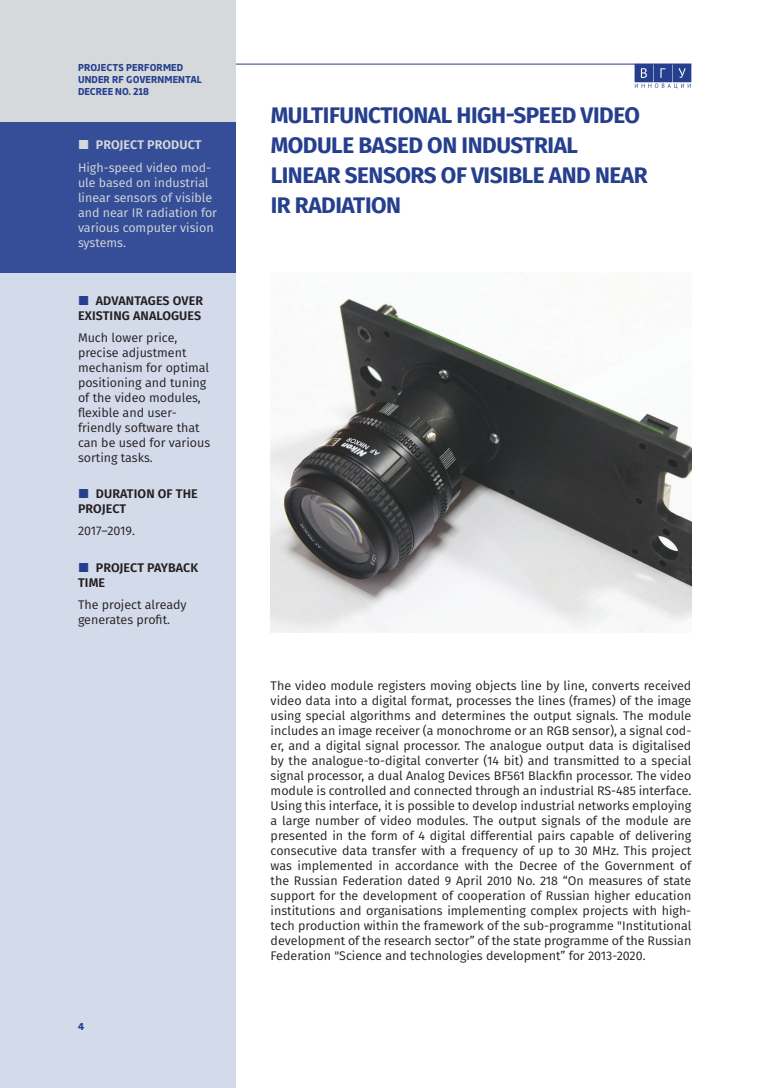
<style>
.page{position:relative;width:780px;height:1088px;background:#fff}
.page>*{position:absolute;margin:0;border:0;box-sizing:border-box;transform-origin:0 0}
.Заголовок_синий{font:700 22.5px/30px "Fira Sans";letter-spacing:-.02em;color:#253f8e}
.Текст_широкий{font:12.5px/15px "Fira Sans";color:#231f20;text-align:justify}
.Текст_узкий{font:12.5px/15px "Fira Sans";color:#231f20}
.Текст_узкий_серый{font:12.5px/15px "Fira Sans";color:#d6d9dc}
.t1{font:600 12.5px/15px "Fira Sans";letter-spacing:.01em;color:#231f20}
.t2{font:600 12.5px "Fira Sans";letter-spacing:.005em;color:#d6d9dc}
.t3{font:700 10px/12px "Webnar";letter-spacing:.01em;color:#253f8e}
</style>
<div class="page">
<hr style="left:113px;top:64px;width:578px;height:1px;background:#253f8e">
<div style="left:0;top:0;width:236px;height:1088px;background:#d3daea"></div>
<div style="left:0;top:0;width:236px;height:123px;background:#d6d9dc"></div>
<svg style="left:634px;top:64px;width:57px;height:25px"></svg>
<div style="left:0;top:123px;width:236px;height:150px;background:#364e97"></div>
<img style="left:270px;top:298px;width:421px;height:335px">
<p class="t3" style="left:78px;top:61px;width:125px">PROJECTS PERFORMED<br>UNDER RF GOVERNMENTAL<br>DECREE NO. 218</p>
<p class="t2" style="left:96px;top:135px;width:107px">PROJECT PRODUCT</p>
<p class="Текст_узкий_серый" style="left:78px;top:159px;width:141px">High-speed video mod&shy;ule based on industrial linear sensors of visible and near IR radiation for various computer vision systems.</p>
<p class="t1" style="left:78px;top:292px;width:127px;text-align:right">ADVANTAGES OVER<br>EXISTING ANALOGUES</p>
<p class="Текст_узкий" style="left:78px;top:330px;width:134px">Much lower price, precise adjustment mechanism for optimal positioning and tuning of the video modules, flexible and user&shy;friendly software that can be used for various sorting tasks.</p>
<p class="t1" style="left:78px;top:486px;width:121px;text-indent:18px">DURATION OF THE<br>PROJECT</p>
<p class="Текст_широкий" style="left:78px;top:523px;width:58px">2017–2019.</p>
<p class="t1" style="left:78px;top:559px;width:122px;text-indent:18px">PROJECT PAYBACK<br>TIME</p>
<p class="Текст_узкий" style="left:78px;top:596px;width:110px">The project already generates profit.</p>
<p class="t3" style="left:78px;top:1020px;width:8px">4</p>
<p class="Заголовок_синий" style="left:271px;top:98px;width:378px">MULTIFUNCTIONAL HIGH-SPEED VIDEO<br>MODULE BASED ON INDUSTRIAL<br>LINEAR SENSORS OF VISIBLE AND NEAR<br>IR RADIATION</p>
<p class="Текст_широкий" style="left:270px;top:677px;width:422px">The video module registers moving objects line by line, converts received video data into a digital format, processes the lines (frames) of the image using special algorithms and determines the output signals. The module includes an image receiver (a monochrome or an RGB sensor), a signal cod&shy;er, and a digital signal processor. The analogue output data is digitalised by the analogue-to-digital converter (14 bit) and transmitted to a special signal processor, a dual Analog Devices BF561 Blackfin processor. The video module is controlled and connected through an industrial RS-485 interface.<br>Using this interface, it is possible to develop industrial networks employing a large number of video modules. The output signals of the module are presented in the form of 4 digital differential pairs capable of delivering consecutive data transfer with a frequency of up to 30 MHz. This project was implemented in accordance with the Decree of the Government of the Russian Federation dated 9 April 2010 No. 218 “On measures of state support for the development of cooperation of Russian higher education institutions and organisations implementing complex projects with high&shy;tech production within the framework of the sub-programme "Institutional development of the research sector” of the state programme of the Russian Federation "Science and technologies development” for 2013-2020.</p>
</div>
